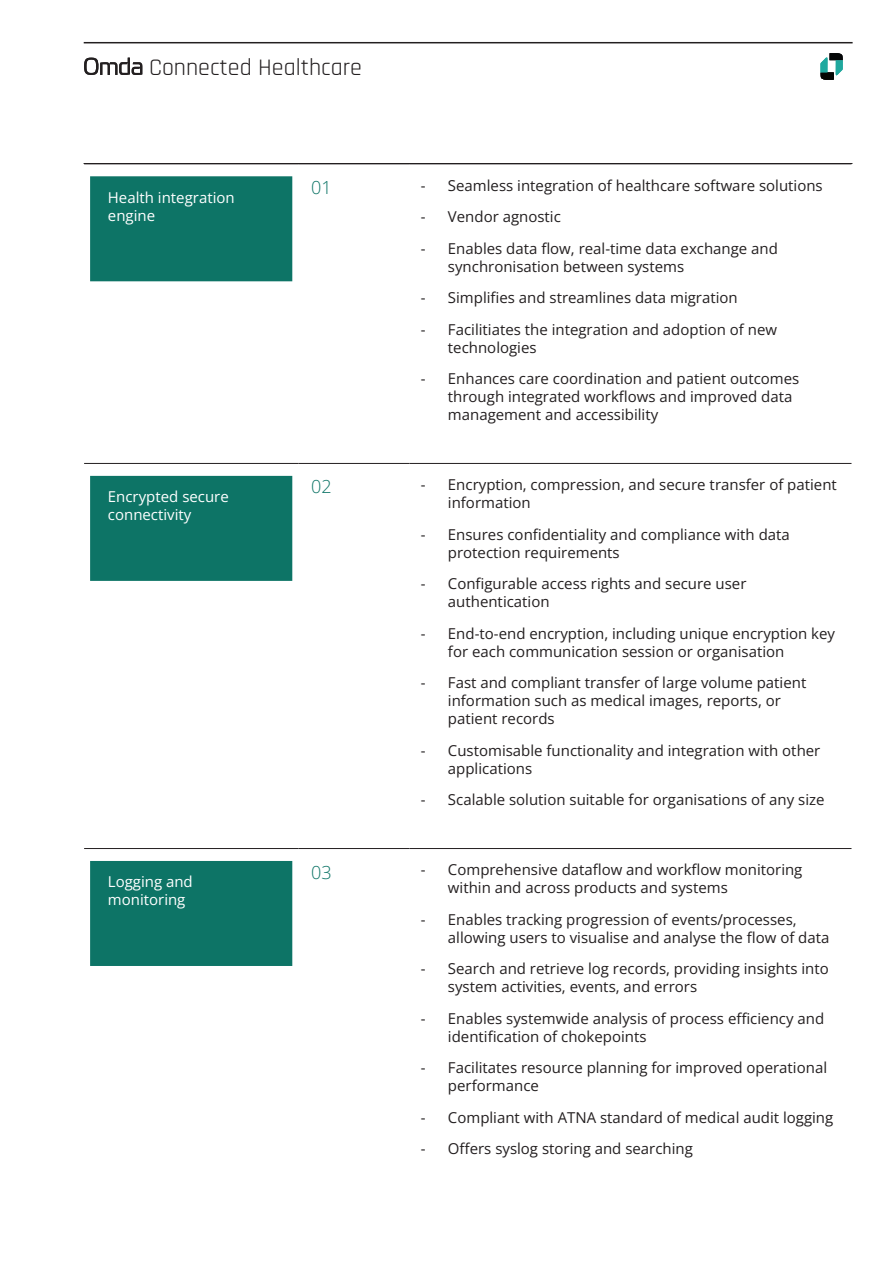
<style>
.page{position:relative;width:893px;height:1263px;background:#fff}
.page>*{position:absolute;margin:0;border:0;box-sizing:border-box;transform-origin:0 0}
.t1{font:24px "Rajdhani";color:#231f20}
.t2{font:300 18px "Open Sans";color:#0d7466}
.t3{font:15px/18px "Open Sans";color:#231f20}
._1column-teal{font:15px/18px "Open Sans";color:#fff}
</style>
<div class="page">
<hr style="left:84px;top:42px;width:769px;height:1px;background:#231f20">
<svg style="left:84px;top:58px;width:58px;height:17px"></svg>
<svg style="left:820px;top:53px;width:23px;height:27px"></svg>
<hr style="left:84px;top:463px;width:214px;height:1px;background:#231f20">
<hr style="left:298px;top:463px;width:112px;height:1px;background:#231f20">
<hr style="left:410px;top:463px;width:441px;height:1px;background:#231f20">
<hr style="left:84px;top:848px;width:214px;height:1px;background:#231f20">
<hr style="left:298px;top:848px;width:112px;height:1px;background:#231f20">
<hr style="left:410px;top:848px;width:441px;height:1px;background:#231f20">
<div style="left:90px;top:176px;width:202px;height:105px;background:#0d7466"></div>
<div style="left:90px;top:476px;width:202px;height:105px;background:#0d7466"></div>
<div style="left:90px;top:861px;width:202px;height:105px;background:#0d7466"></div>
<hr style="left:84px;top:163px;width:768px;height:1px;background:#231f20">
<p class="t1" style="left:149px;top:54px;width:215px">Connected Healthcare</p>
<p class="_1column-teal" style="left:108px;top:188px;width:128px">Health integration engine</p>
<p class="_1column-teal" style="left:108px;top:487px;width:122px">Encrypted secure connectivity</p>
<p class="_1column-teal" style="left:108px;top:872px;width:86px">Logging and monitoring</p>
<p class="t2" style="left:311px;top:175px;width:22px">01</p>
<p class="t3" style="left:421px;top:176px;width:403px">- Seamless integration of healthcare software solutions</p>
<p class="t3" style="left:421px;top:207px;width:141px">- Vendor agnostic</p>
<p class="t3" style="left:448px;top:239px;width:332px;text-indent:-27px">- Enables data flow, real-time data exchange and synchronisation between systems</p>
<p class="t3" style="left:421px;top:288px;width:318px">- Simplifies and streamlines data migration</p>
<p class="t3" style="left:448px;top:320px;width:331px;text-indent:-27px">- Facilitiates the integration and adoption of new technologies</p>
<p class="t3" style="left:448px;top:369px;width:353px;text-indent:-27px">- Enhances care coordination and patient outcomes through integrated workflows and improved data management and accessibility</p>
<p class="t2" style="left:311px;top:475px;width:22px">02</p>
<p class="t3" style="left:448px;top:475px;width:390px;text-indent:-27px">- Encryption, compression, and secure transfer of patient information</p>
<p class="t3" style="left:448px;top:525px;width:343px;text-indent:-27px">- Ensures confidentiality and compliance with data protection requirements</p>
<p class="t3" style="left:448px;top:574px;width:300px;text-indent:-27px">- Configurable access rights and secure user authentication</p>
<p class="t3" style="left:448px;top:624px;width:389px;text-indent:-27px">- End-to-end encryption, including unique encryption key for each communication session or organisation</p>
<p class="t3" style="left:448px;top:673px;width:360px;text-indent:-27px">- Fast and compliant transfer of large volume patient information such as medical images, reports, or patient records</p>
<p class="t3" style="left:448px;top:741px;width:374px;text-indent:-27px">- Customisable functionality and integration with other applications</p>
<p class="t3" style="left:421px;top:790px;width:405px">- Scalable solution suitable for organisations of any size</p>
<p class="t2" style="left:311px;top:860px;width:22px">03</p>
<p class="t3" style="left:448px;top:860px;width:356px;text-indent:-27px">- Comprehensive dataflow and workflow monitoring within and across products and systems</p>
<p class="t3" style="left:448px;top:910px;width:383px;text-indent:-27px">- Enables tracking progression of events/processes, allowing users to visualise and analyse the flow of data</p>
<p class="t3" style="left:448px;top:959px;width:382px;text-indent:-27px">- Search and retrieve log records, providing insights into system activities, events, and errors</p>
<p class="t3" style="left:448px;top:1009px;width:378px;text-indent:-27px">- Enables systemwide analysis of process efficiency and identification of chokepoints</p>
<p class="t3" style="left:448px;top:1058px;width:381px;text-indent:-27px">- Facilitates resource planning for improved operational performance</p>
<p class="t3" style="left:421px;top:1108px;width:414px">- Compliant with ATNA standard of medical audit logging</p>
<p class="t3" style="left:421px;top:1139px;width:273px">- Offers syslog storing and searching</p>
</div>
